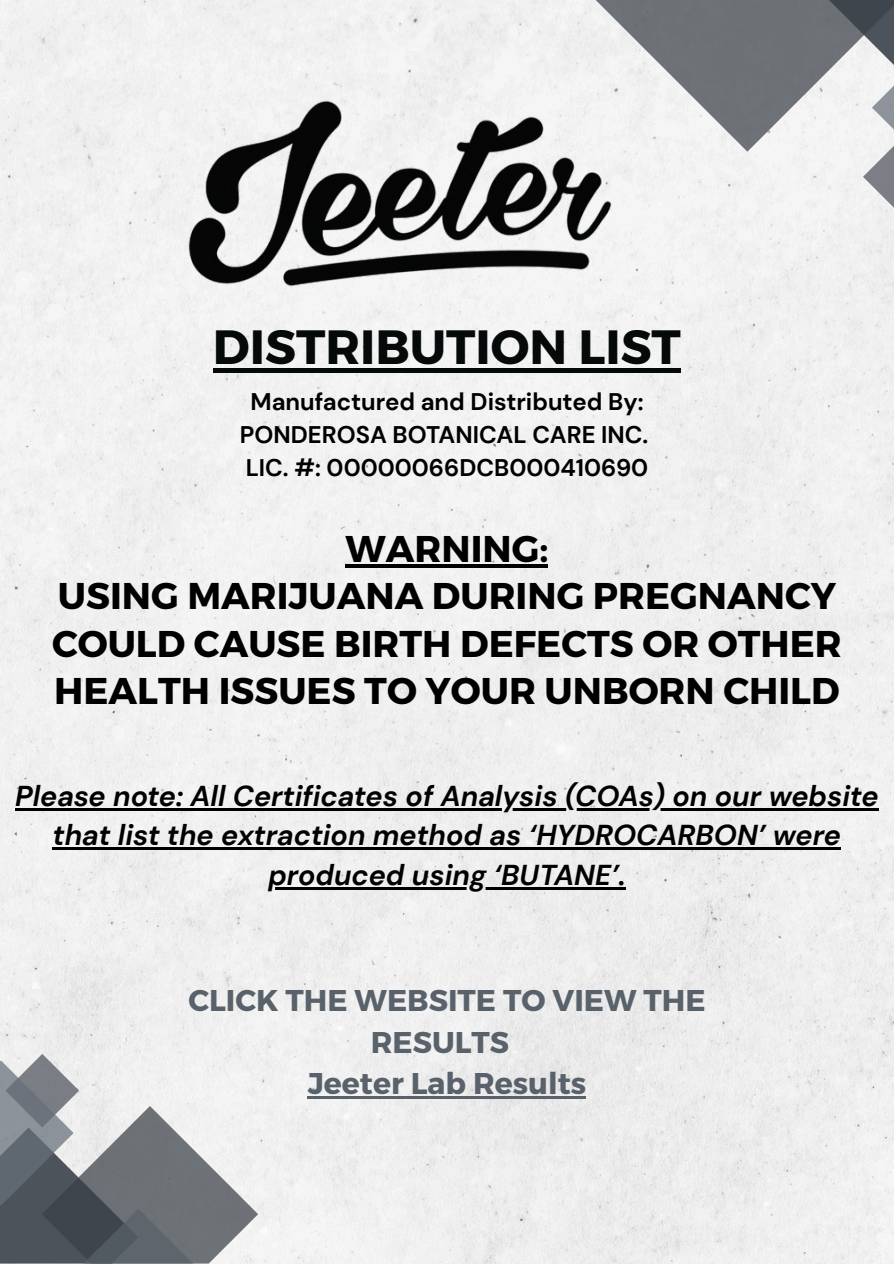
<style>
.page{position:relative;width:894px;height:1264px;background:#fff}
.page>*{position:absolute;margin:0;border:0;box-sizing:border-box;transform-origin:0 0}
.t1{font:700 48px "Montserrat";color:#060909}
.t2{font:700 37.2px/47.2px "Montserrat";color:#000;text-align:center}
.t3{font:700 30px/41.7px "Montserrat";color:#59616a;text-align:center}
.t4{font:italic 700 28.65px/39.6px "DM Sans";color:#000;text-align:center}
.t5{font:700 24px/32.7px "DM Sans";color:#000;text-align:center}
</style>
<div class="page">
<div style="left:0;top:0;width:893px;height:1263px;background:#f0f0f0"></div>
<svg style="left:0;top:1053px;width:258px;height:210px"></svg>
<svg style="left:766px;top:152px;width:127px;height:85px"></svg>
<svg style="left:570px;top:0;width:323px;height:152px;fill:#6e7378"></svg>
<img style="left:34px;top:60px;width:731px;height:257px">
<hr style="left:345px;top:564px;width:203px;height:3px;background:#000">
<hr style="left:308px;top:1096px;width:278px;height:2px;background:#59616a">
<hr style="left:213px;top:368px;width:467px;height:4px;background:#060909">
<hr style="left:15px;top:808px;width:863px;height:2px;background:#000">
<hr style="left:53px;top:847px;width:787px;height:2px;background:#000">
<hr style="left:268px;top:887px;width:357px;height:2px;background:#000">
<h1 class="t1" style="left:213px;top:316px;width:469px">DISTRIBUTION LIST</h1>
<p class="t5" style="left:240px;top:386px;width:410px">Manufactured and Distributed By:<br>PONDEROSA BOTANICAL CARE INC.<br>LIC. #: 00000066DCB000410690</p>
<p class="t2" style="left:52px;top:523px;width:791px">WARNING:<br>USING MARIJUANA DURING PREGNANCY<br>COULD CAUSE BIRTH DEFECTS OR OTHER<br>HEALTH ISSUES TO YOUR UNBORN CHILD</p>
<p class="t4" style="left:15px;top:776px;width:864px">Please note: All Certificates of Analysis (COAs) on our website that list the extraction method as ‘HYDROCARBON’ were produced using ‘BUTANE’.</p>
<p class="t3" style="left:188px;top:977px;width:518px">CLICK THE WEBSITE TO VIEW THE<br>RESULTS<br>Jeeter Lab Results</p>
</div>
